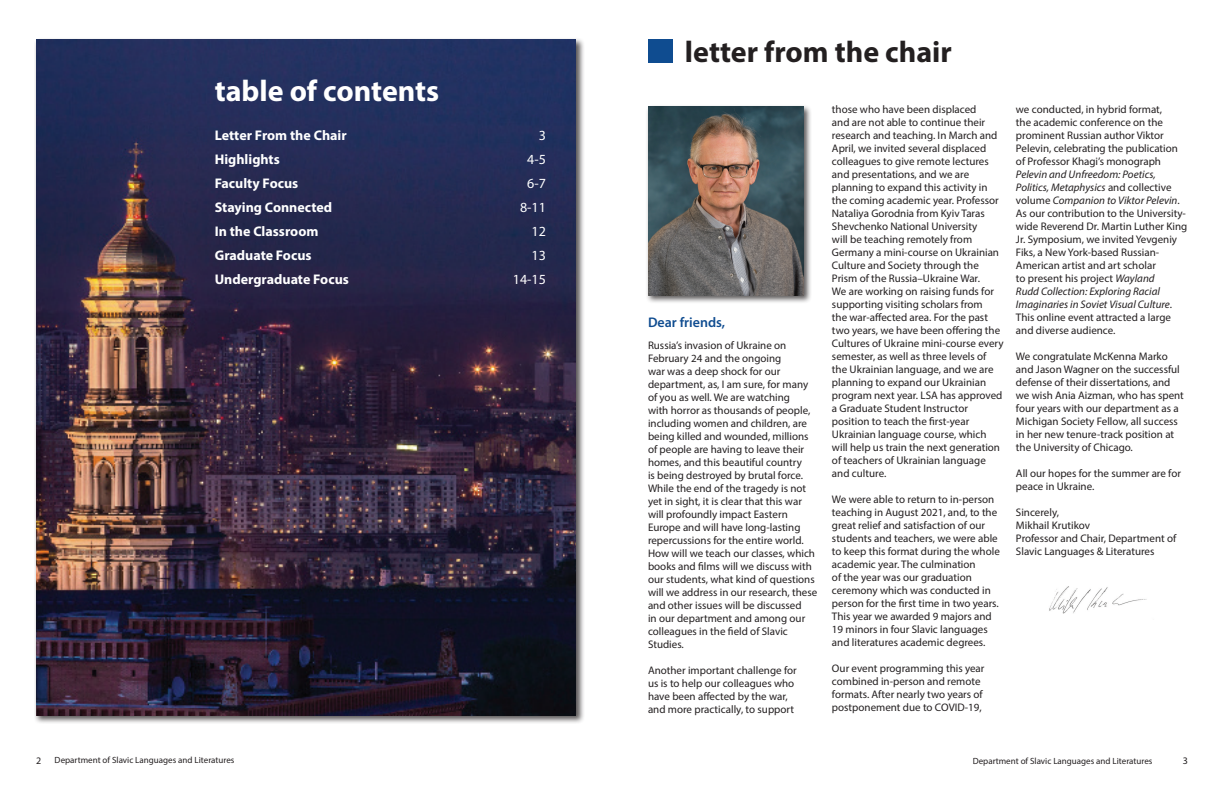
<style>
.page{position:relative;width:1224px;height:792px;background:#fff}
.page>*{position:absolute;margin:0;border:0;box-sizing:border-box;transform-origin:0 0}
.t1{font:700 30px "Myriad Pro";color:#231f20}
.t2{font:700 30px "Myriad Pro";color:#fff}
.t3{font:700 14px/24px "Myriad Pro";color:#fff}
.t4{font:14px/24px "Myriad Pro";color:#fff;text-align:right}
.t5{font:600 14px "Myriad Pro";color:#0f4c90}
.t6{font:11px/13px "Myriad Pro";color:#231f20}
.t7{font:10px "Myriad Pro";color:#231f20}
.t8{font:9px "Myriad Pro";color:#231f20}
.s1{font-style:italic}
</style>
<div class="page">
<div style="left:34px;top:37px;width:550px;height:688px;background:#231f20;opacity:.75"></div>
<img style="left:36px;top:40px;width:540px;height:676px">
<div style="left:648px;top:40px;width:24px;height:23px;background:#0f4c90"></div>
<div style="left:646px;top:104px;width:166px;height:200px;background:#231f20;opacity:.75"></div>
<img style="left:648px;top:106px;width:156px;height:189px">
<img style="left:1049px;top:586px;width:98px;height:28px">
<h1 class="t2" style="left:215px;top:72px;width:226px">table of contents</h1>
<p class="t3" style="left:215px;top:123px;width:136px">Letter From the Chair<br>Highlights<br>Faculty Focus<br>Staying Connected<br>In the Classroom<br>Graduate Focus<br>Undergraduate Focus</p>
<p class="t4" style="left:513px;top:123px;width:35px">3<br>4-5<br>6-7<br>8-11<br>12<br>13<br>14-15</p>
<h1 class="t1" style="left:685px;top:33px;width:268px">letter from the chair</h1>
<p class="t5" style="left:648px;top:313px;width:79px">Dear friends,</p>
<p class="t6" style="left:648px;top:339px;width:171px">Russia’s invasion of Ukraine on<br>February 24 and the ongoing<br>war was a deep shock for our department, as, I am sure, for many of you as well. We are watching<br>with horror as thousands of people, including women and children, are being killed and wounded, millions of people are having to leave their homes, and this beautiful country<br>is being destroyed by brutal force.<br>While the end of the tragedy is not yet in sight, it is clear that this war will profoundly impact Eastern<br>Europe and will have long-lasting repercussions for the entire world.<br>How will we teach our classes, which books and films will we discuss with our students, what kind of questions will we address in our research, these and other issues will be discussed<br>in our department and among our colleagues in the field of Slavic<br>Studies.</p>
<p class="t6" style="left:648px;top:664px;width:150px">Another important challenge for us is to help our colleagues who have been affected by the war, and more practically, to support</p>
<p class="t6" style="left:832px;top:102px;width:173px">those who have been displaced<br>and are not able to continue their research and teaching. In March and April, we invited several displaced colleagues to give remote lectures and presentations, and we are planning to expand this activity in the coming academic year. Professor Nataliya Gorodnia from Kyiv Taras Shevchenko National University<br>will be teaching remotely from Germany a mini-course on Ukrainian Culture and Society through the Prism of the Russia–Ukraine War.<br>We are working on raising funds for supporting visiting scholars from<br>the war-affected area. For the past two years, we have been offering the Cultures of Ukraine mini-course every semester, as well as three levels of the Ukrainian language, and we are planning to expand our Ukrainian program next year. LSA has approved a Graduate Student Instructor position to teach the first-year Ukrainian language course, which will help us train the next generation of teachers of Ukrainian language and culture.</p>
<p class="t6" style="left:832px;top:492px;width:169px">We were able to return to in-person teaching in August 2021, and, to the great relief and satisfaction of our students and teachers, we were able to keep this format during the whole academic year. The culmination<br>of the year was our graduation ceremony which was conducted in person for the first time in two years.<br>This year we awarded 9 majors and 19 minors in four Slavic languages and literatures academic degrees.</p>
<p class="t6" style="left:832px;top:661px;width:154px">Our event programming this year combined in-person and remote formats. After nearly two years of postponement due to COVID-19,</p>
<p class="t6" style="left:1016px;top:102px;width:163px">we conducted, in hybrid format, the academic conference on the prominent Russian author Viktor Pelevin, celebrating the publication of Professor Khagi’s monograph</p>
<p class="t6" style="left:1016px;top:167px;width:173px"><span class="s1">Pelevin and Unfreedom: Poetics, Politics, Metaphysics</span> and collective volume <span class="s1">Companion to Viktor Pelevin</span>.<br>As our contribution to the University&shy;wide Reverend Dr. Martin Luther King Jr. Symposium, we invited Yevgeniy Fiks, a New York-based Russian-American artist and art scholar<br>to present his project <span class="s1">Wayland<br>Rudd Collection: Exploring Racial Imaginaries in Soviet Visual Culture</span>.<br>This online event attracted a large and diverse audience.</p>
<p class="t6" style="left:1016px;top:349px;width:169px">We congratulate McKenna Marko and Jason Wagner on the successful defense of their dissertations, and we wish Ania Aizman, who has spent four years with our department as a Michigan Society Fellow, all success in her new tenure-track position at the University of Chicago.</p>
<p class="t6" style="left:1016px;top:466px;width:167px">All our hopes for the summer are for peace in Ukraine.</p>
<p class="t6" style="left:1016px;top:505px;width:162px">Sincerely,<br>Mikhail Krutikov<br>Professor and Chair, Department of<br>Slavic Languages &amp; Literatures</p>
<p class="t7" style="left:36px;top:754px;width:7px">2</p>
<p class="t8" style="left:55px;top:754px;width:181px">Department of Slavic Languages and Literatures</p>
<p class="t8" style="left:973px;top:756px;width:181px">Department of Slavic Languages and Literatures</p>
<p class="t7" style="left:1183px;top:754px;width:7px">3</p>
</div>
